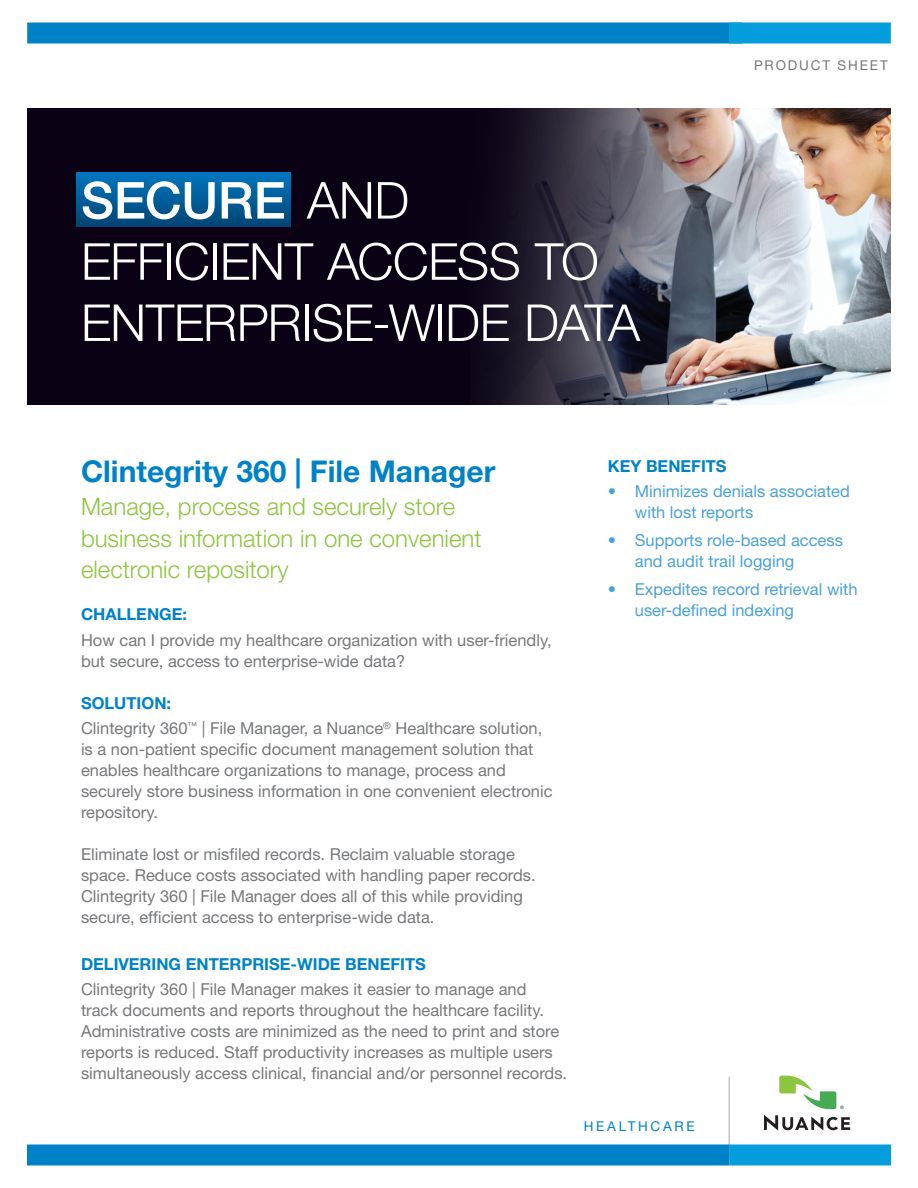
<style>
.page{position:relative;width:918px;height:1188px;background:#fff}
.page>*{position:absolute;margin:0;border:0;box-sizing:border-box;transform-origin:0 0}
._1_Title_Headline{font:300 51px/61.2px "Helvetica Neue LT";letter-spacing:-.015em;color:#fff}
._2_Product_Name_Head{font:700 30px "Helvetica Neue LT";color:#0082c8}
._3_Product_Name_Subh{font:300 24px/31.5px "Helvetica Neue LT";color:#8bc63e}
._5_Body_Text{font:16.5px/21px "Helvetica Neue LT";color:#76787b}
._4_Headlines{font:16.5px/21px "Helvetica Neue LT";color:#76787b}
.t1{font:16.5px/21px "Helvetica Neue LT";color:#4aa1d8}
._4_Headlines-2{font:700 16.5px "Helvetica Neue LT";color:#0082c8}
.t2{font:13.5px "Helvetica Neue LT";letter-spacing:.14em;color:#76787b}
.t3{font:13.5px "Helvetica Neue LT";letter-spacing:.2em;color:#0082c8}
.s1{font-weight:500}
</style>
<div class="page">
<hr style="left:729px;top:1077px;width:1px;height:81px;background:#a8a9ad">
<div style="left:27px;top:1144px;width:702px;height:22px;background:#0082c8"></div>
<div style="left:729px;top:1144px;width:162px;height:22px;background:#069ddc"></div>
<svg style="left:764px;top:1115px;width:86px;height:16px"></svg>
<svg style="left:779px;top:1076px;width:65px;height:33px"></svg>
<div style="left:27px;top:22px;width:715px;height:22px;background:#0082c8"></div>
<div style="left:729px;top:22px;width:162px;height:22px;background:#069ddc"></div>
<div style="left:27px;top:108px;width:864px;height:297px;background:#0a0214"></div>
<img style="left:489px;top:108px;width:402px;height:297px">
<div style="left:76px;top:172px;width:215px;height:54px;background:linear-gradient(to bottom,#0077c0,#004677)"></div>
<p class="_1_Title_Headline" style="left:81px;top:169px;width:561px"><span class="s1">SECURE</span> AND<br>EFFICIENT ACCESS TO<br>ENTERPRISE-WIDE DATA</p>
<p class="t2" style="left:754px;top:57px;width:135px">PRODUCT SHEET</p>
<p class="_2_Product_Name_Head" style="left:81px;top:453px;width:416px">Clintegrity 360 | File Manager</p>
<p class="_3_Product_Name_Subh" style="left:81px;top:491px;width:402px">Manage, process and securely store business information in one convenient electronic repository</p>
<p class="_4_Headlines-2" style="left:81px;top:604px;width:108px">CHALLENGE:</p>
<p class="_5_Body_Text" style="left:81px;top:629px;width:472px">How can I provide my healthcare organization with user-friendly, but secure, access to enterprise-wide data?</p>
<p class="_4_Headlines-2" style="left:81px;top:693px;width:92px">SOLUTION:</p>
<p class="_5_Body_Text" style="left:81px;top:718px;width:473px">Clintegrity 360<sup>™</sup> | File Manager, a Nuance<sup>®</sup> Healthcare solution, is a non-patient specific document management solution that enables healthcare organizations to manage, process and securely store business information in one convenient electronic repository.</p>
<p class="_5_Body_Text" style="left:81px;top:844px;width:456px">Eliminate lost or misfiled records. Reclaim valuable storage space. Reduce costs associated with handling paper records.<br>Clintegrity 360 | File Manager does all of this while providing secure, efficient access to enterprise-wide data.</p>
<p class="_4_Headlines-2" style="left:81px;top:954px;width:346px">DELIVERING ENTERPRISE-WIDE BENEFITS</p>
<p class="_4_Headlines" style="left:81px;top:979px;width:488px">Clintegrity 360 | File Manager makes it easier to manage and track documents and reports throughout the healthcare facility.<br>Administrative costs are minimized as the need to print and store reports is reduced. Staff productivity increases as multiple users simultaneously access clinical, financial and/or personnel records.</p>
<p class="_4_Headlines-2" style="left:608px;top:456px;width:120px">KEY BENEFITS</p>
<p class="t1" style="left:635px;top:481px;width:217px;text-indent:-27px">• Minimizes denials associated with lost reports</p>
<p class="t1" style="left:635px;top:530px;width:210px;text-indent:-27px">• Supports role-based access and audit trail logging</p>
<p class="t1" style="left:635px;top:578px;width:224px;text-indent:-27px">• Expedites record retrieval with user-defined indexing</p>
<p class="t3" style="left:584px;top:1118px;width:112px">HEALTHCARE</p>
</div>
